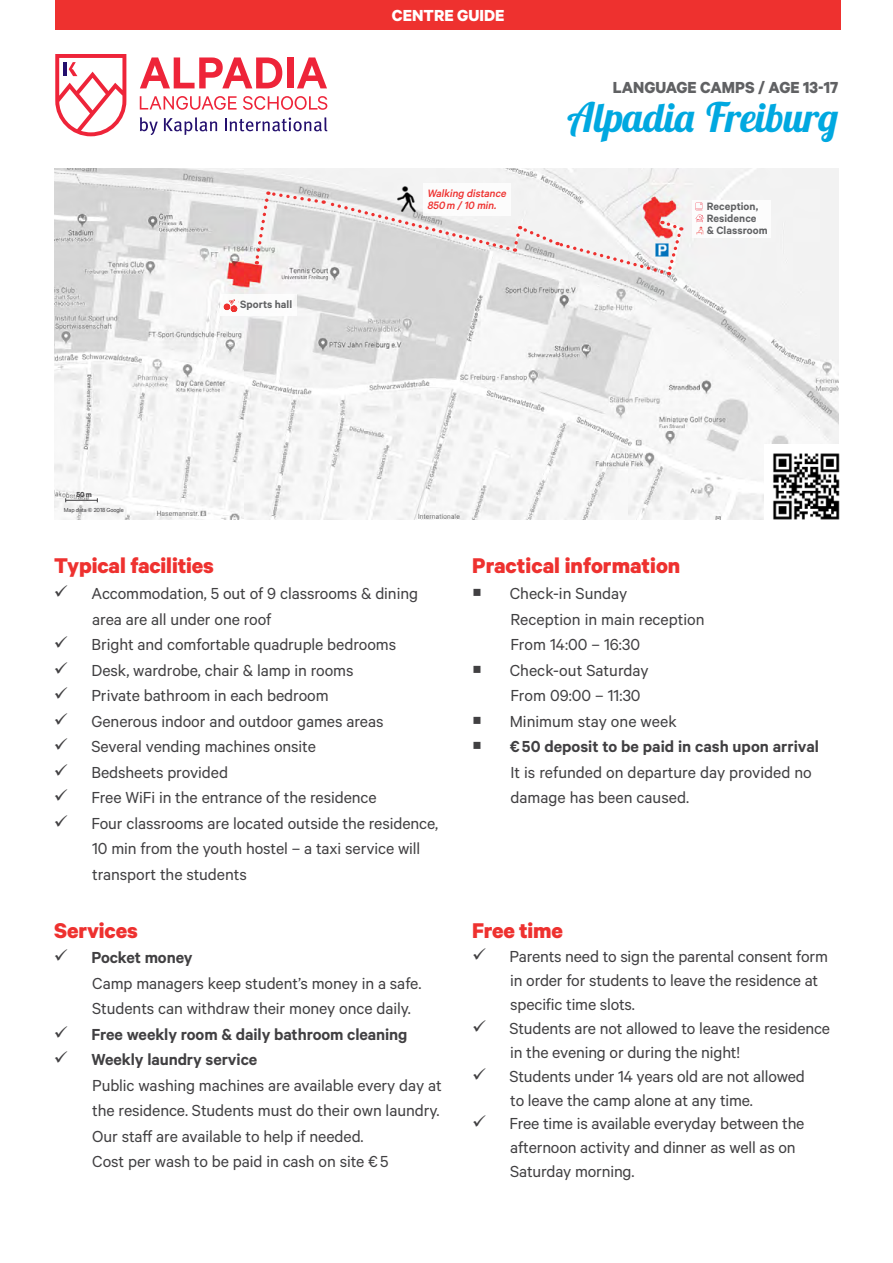
<style>
.page{position:relative;width:893px;height:1263px;background:#fff}
.page>*{position:absolute;margin:0;border:0;box-sizing:border-box;transform-origin:0 0}
.t1{font:italic 700 40.5px "Lobster Two";letter-spacing:-.01em;color:#00a8e0}
.t2{font:700 24px "Calibre";letter-spacing:-.005em;color:#ee312f}
.t3{font:18px/25.5px "Calibre";letter-spacing:-.005em;color:#414042}
.t4{font:600 18px/25.5px "Calibre";letter-spacing:-.005em;color:#414042}
.t5{font:700 18px "Calibre";color:#606163}
.t6{font:700 18px "Calibre";color:#fff}
.t7{font:600 12px/12px "Calibre";letter-spacing:.005em;color:#606163}
.t8{font:italic 500 12px/12px "Calibre";color:#ee312f}
.t9{font:600 8.25px "Calibre";color:#414042}
.t10{font:6.6px "Calibre";letter-spacing:-.02em;color:#414042}
</style>
<div class="page">
<svg style="left:55px;top:54px;width:71px;height:82px"></svg>
<svg style="left:140px;top:117px;width:18px;height:18px"></svg>
<svg style="left:164px;top:117px;width:53px;height:18px"></svg>
<svg style="left:225px;top:117px;width:102px;height:14px"></svg>
<svg style="left:140px;top:57px;width:142px;height:31px"></svg>
<div style="left:287px;top:57px;width:6px;height:31px;background:#ee2439"></div>
<svg style="left:297px;top:57px;width:30px;height:31px"></svg>
<svg style="left:140px;top:96px;width:97px;height:14px"></svg>
<svg style="left:243px;top:96px;width:84px;height:14px"></svg>
<div style="left:55px;top:0;width:786px;height:29px;background:#ee312f"></div>
<img style="left:54px;top:169px;width:785px;height:350px">
<img style="left:764px;top:444px;width:76px;height:76px">
<hr style="left:66px;top:500px;width:31px;height:1px;background:#414042">
<div style="left:692px;top:200px;width:78px;height:38px;background:#fff"></div>
<div style="left:220px;top:294px;width:77px;height:22px;background:#fff"></div>
<svg style="left:224px;top:299px;width:13px;height:13px"></svg>
<div style="left:423px;top:183px;width:87px;height:33px;background:#fff"></div>
<img style="left:394px;top:187px;width:25px;height:3px">
<svg style="left:253px;top:190px;width:430px;height:86px"></svg>
<svg style="left:695px;top:203px;width:9px;height:31px"></svg>
<p class="t9" style="left:76px;top:489px;width:17px">50m</p>
<p class="t10" style="left:64px;top:506px;width:62px">Map data © 2018 Google</p>
<p class="t7" style="left:240px;top:298px;width:54px">Sports hall</p>
<p class="t6" style="left:392px;top:4px;width:114px">CENTRE GUIDE</p>
<p class="t8" style="left:427px;top:187px;width:83px">Walking distance<br>850m /10 min.</p>
<p class="t5" style="left:613px;top:76px;width:227px">LANGUAGE CAMPS / AGE 13-17</p>
<h1 class="t1" style="left:569px;top:91px;width:271px">Alpadia Freiburg</h1>
<p class="t7" style="left:707px;top:200px;width:62px">Reception,<br>Residence<br>&amp; Classroom</p>
<h2 class="t2" style="left:54px;top:551px;width:162px">Typical facilities</h2>
<p class="t3" style="left:91px;top:580px;width:348px">Accommodation, 5 out of 9 classrooms &amp; dining area are all under one roof<br>Bright and comfortable quadruple bedrooms Desk, wardrobe, chair &amp; lamp in rooms<br>Private bathroom in each bedroom<br>Generous indoor and outdoor games areas Several vending machines onsite<br>Bedsheets provided<br>Free WiFi in the entrance of the residence<br>Four classrooms are located outside the residence, 10 min from the youth hostel – a taxi service will transport the students</p>
<h2 class="t2" style="left:54px;top:915px;width:85px">Services</h2>
<p class="t4" style="left:91px;top:944px;width:103px">Pocket money</p>
<p class="t3" style="left:92px;top:969px;width:331px">Camp managers keep student’s money in a safe.<br>Students can withdraw their money once daily.</p>
<p class="t4" style="left:91px;top:1021px;width:318px">Free weekly room &amp; daily bathroom cleaning<br>Weekly laundry service</p>
<p class="t3" style="left:92px;top:1071px;width:351px">Public washing machines are available every day at the residence. Students must do their own laundry.<br>Our staff are available to help if needed.<br>Cost per wash to be paid in cash on site €5</p>
<h2 class="t2" style="left:472px;top:551px;width:210px">Practical information</h2>
<p class="t3" style="left:510px;top:580px;width:197px">Check-in Sunday<br>Reception in main reception<br>From 14:00 – 16:30<br>Check-out Saturday<br>From 09:00 – 11:30<br>Minimum stay one week</p>
<p class="t4" style="left:510px;top:733px;width:311px">€50 deposit to be paid in cash upon arrival</p>
<p class="t3" style="left:510px;top:758px;width:303px">It is refunded on departure day provided no damage has been caused.</p>
<h2 class="t2" style="left:472px;top:915px;width:92px">Free time</h2>
<p class="t3" style="left:509px;top:943px;width:322px;line-height:24px">Parents need to sign the parental consent form in order for students to leave the residence at specific time slots.<br>Students are not allowed to leave the residence in the evening or during the night!<br>Students under 14 years old are not allowed<br>to leave the camp alone at any time.<br>Free time is available everyday between the afternoon activity and dinner as well as on Saturday morning.</p>
</div>
